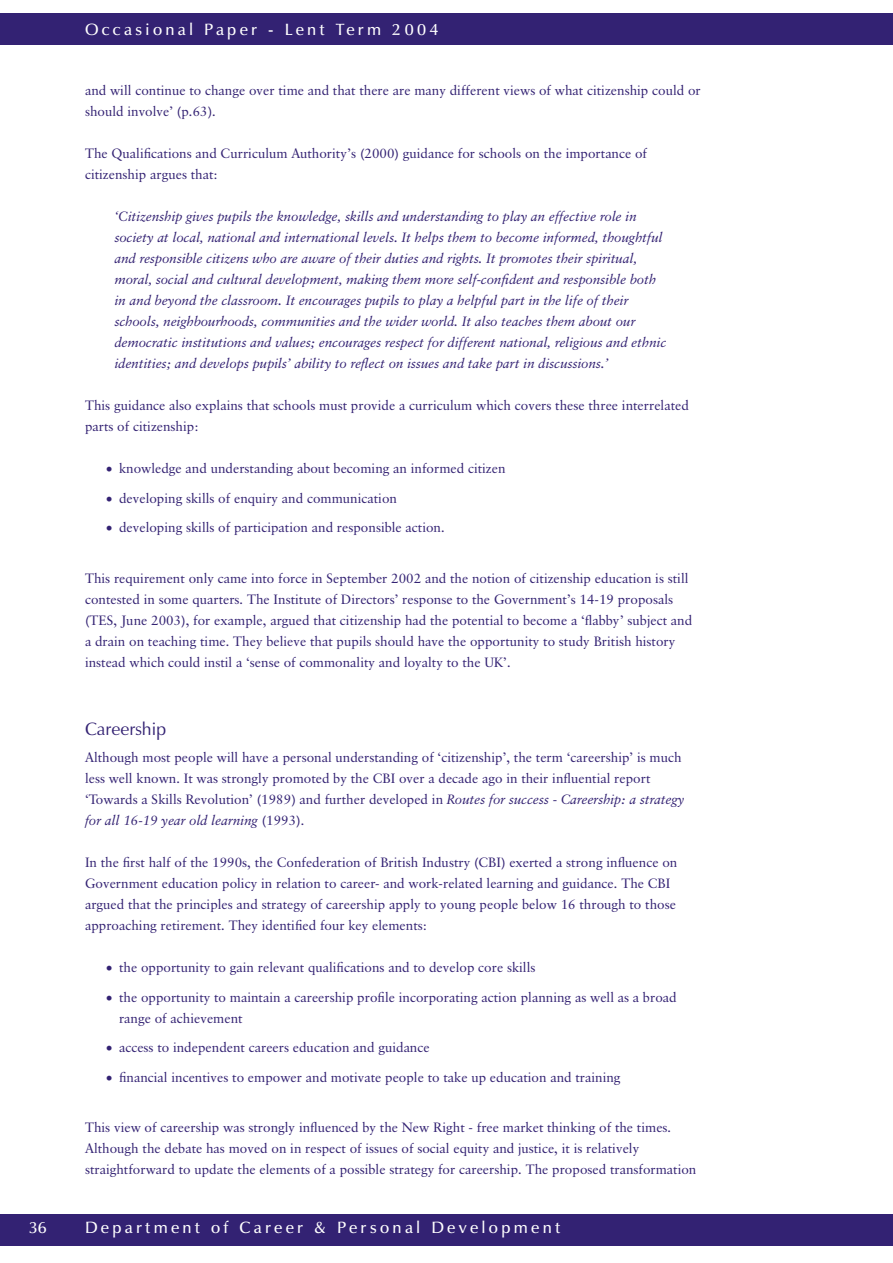
<style>
.page{position:relative;width:893px;height:1263px;background:#fff}
.page>*{position:absolute;margin:0;border:0;box-sizing:border-box;transform-origin:0 0}
.t1{font:18px "Zapf Humanist 601 BT";color:#332273}
.t2{font:600 16.5px "Zapf Humanist 601 BT";letter-spacing:.2em;color:#fff}
.t3{font:13.5px/21px "Classical Garamond BT";color:#332273}
.t4{font:italic 13.5px/21px "Classical Garamond BT";color:#332273}
.s1{font-style:italic}
</style>
<div class="page">
<div style="left:0;top:1214px;width:893px;height:32px;background:#332273"></div>
<div style="left:0;top:13px;width:893px;height:32px;background:#332273"></div>
<p class="t2" style="left:85px;top:19px;width:355px">Occasional Paper - Lent Term 2004</p>
<p class="t3" style="left:85px;top:80px;width:617px">and will continue to change over time and that there are many different views of what citizenship could or should involve’ (p.63).</p>
<p class="t3" style="left:85px;top:143px;width:564px">The Qualifications and Curriculum Authority’s (2000) guidance for schools on the importance of citizenship argues that:</p>
<p class="t4" style="left:115px;top:206px;width:553px">‘Citizenship gives pupils the knowledge, skills and understanding to play an effective role in society at local, national and international levels. It helps them to become informed, thoughtful and responsible citizens who are aware of their duties and rights. It promotes their spiritual, moral, social and cultural development, making them more self-confident and responsible both in and beyond the classroom. It encourages pupils to play a helpful part in the life of their schools, neighbourhoods, communities and the wider world. It also teaches them about our democratic institutions and values; encourages respect for different national, religious and ethnic identities; and develops pupils’ ability to reflect on issues and take part in discussions.’</p>
<p class="t3" style="left:85px;top:395px;width:605px">This guidance also explains that schools must provide a curriculum which covers these three interrelated parts of citizenship:</p>
<p class="t3" style="left:106px;top:458px;width:401px">• knowledge and understanding about becoming an informed citizen</p>
<p class="t3" style="left:106px;top:487px;width:292px">• developing skills of enquiry and communication</p>
<p class="t3" style="left:106px;top:517px;width:340px">• developing skills of participation and responsible action.</p>
<p class="t3" style="left:85px;top:567px;width:609px">This requirement only came into force in September 2002 and the notion of citizenship education is still contested in some quarters. The Institute of Directors’ response to the Government’s 14-19 proposals (TES, June 2003), for example, argued that citizenship had the potential to become a ‘flabby’ subject and a drain on teaching time. They believe that pupils should have the opportunity to study British history instead which could instil a ‘sense of commonality and loyalty to the UK’.</p>
<h1 class="t1" style="left:85px;top:717px;width:83px">Careership</h1>
<p class="t3" style="left:85px;top:747px;width:601px">Although most people will have a personal understanding of ‘citizenship’, the term ‘careership’ is much less well known. It was strongly promoted by the CBI over a decade ago in their influential report ‘Towards a Skills Revolution’ (1989) and further developed in <span class="s1">Routes for success - Careership: a strategy for all 16-19 year old learning</span> (1993).</p>
<p class="t3" style="left:85px;top:852px;width:594px">In the first half of the 1990s, the Confederation of British Industry (CBI) exerted a strong influence on Government education policy in relation to career- and work-related learning and guidance. The CBI argued that the principles and strategy of careership apply to young people below 16 through to those approaching retirement. They identified four key elements:</p>
<p class="t3" style="left:106px;top:957px;width:431px">• the opportunity to gain relevant qualifications and to develop core skills</p>
<p class="t3" style="left:119px;top:986px;width:559px;text-indent:-13px">• the opportunity to maintain a careership profile incorporating action planning as well as a broad range of achievement</p>
<p class="t3" style="left:106px;top:1037px;width:325px">• access to independent careers education and guidance</p>
<p class="t3" style="left:106px;top:1066px;width:516px">• financial incentives to empower and motivate people to take up education and training</p>
<p class="t3" style="left:85px;top:1117px;width:613px">This view of careership was strongly influenced by the New Right - free market thinking of the times.<br>Although the debate has moved on in respect of issues of social equity and justice, it is relatively straightforward to update the elements of a possible strategy for careership. The proposed transformation</p>
<p class="t2" style="left:29px;top:1217px;width:20px">36</p>
<p class="t2" style="left:85px;top:1217px;width:477px">Department of Career &amp; Personal Development</p>
</div>
